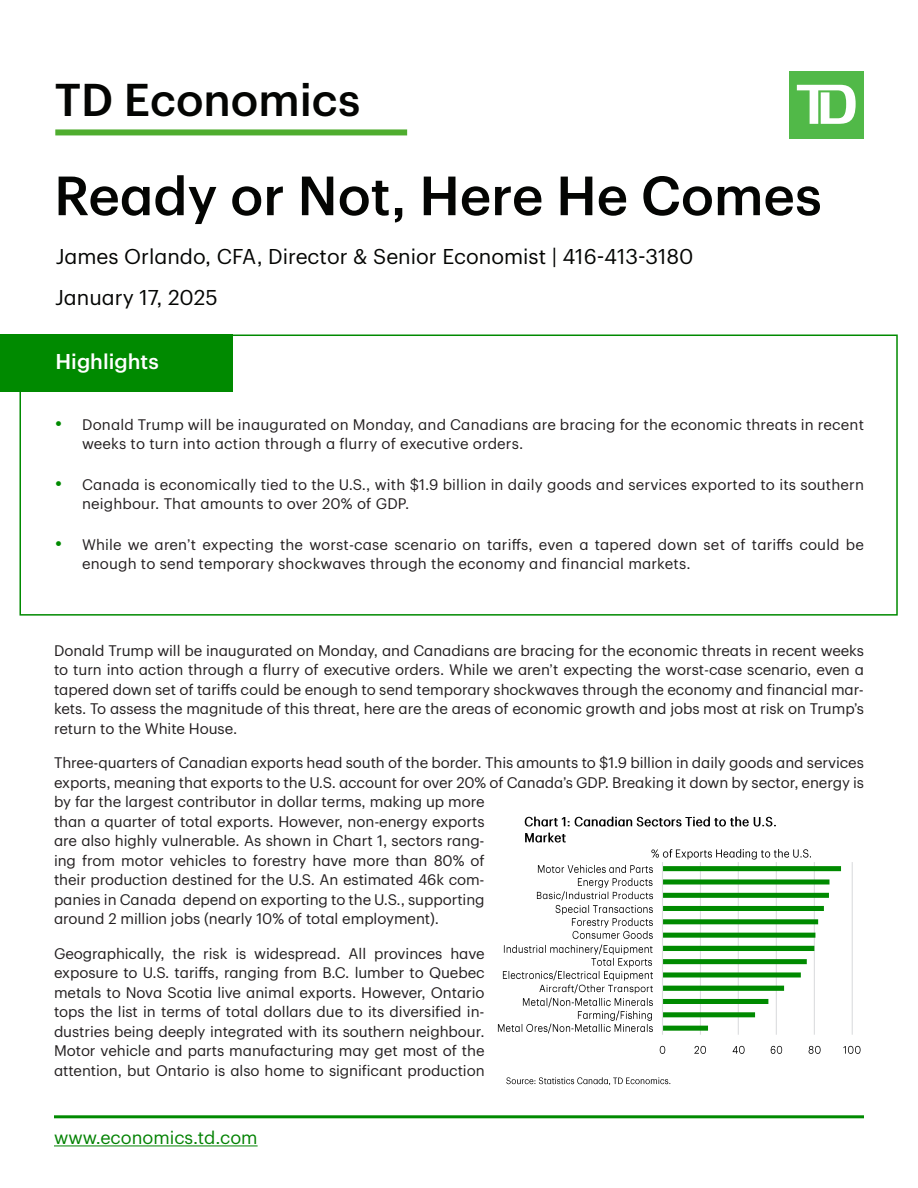
<style>
.page{position:relative;width:918px;height:1188px;background:#fff}
.page>*{position:absolute;margin:0;border:0;box-sizing:border-box;transform-origin:0 0}
.Disclaimer{font:500 54px "TD Graphik";color:#040503}
.t1{font:500 45px "TD Graphik";color:#040503}
.Disclaimer-2{font:21px "TD Graphik";color:#040503}
.t2{font:500 21px "TD Graphik";color:#fff}
.t3{font:18px "TD Graphik";color:#038203}
.Paragraph{font:15px/19.5px "TD Graphik";letter-spacing:-.005em;color:#231f20}
.s1{font-size:21px;color:#008a00}
</style>
<div class="page">
<div style="left:789px;top:71px;width:75px;height:67px;background:#51b948"></div>
<svg style="left:797px;top:85px;width:59px;height:39px"></svg>
<div style="left:55px;top:129px;width:352px;height:6px;background:#4fad2f"></div>
<hr style="left:54px;top:1145px;width:204px;height:1px;background:#038203">
<hr style="left:54px;top:1115px;width:810px;height:3px;background:#008a00">
<hr style="left:700px;top:862px;width:1px;height:173px;background:#dcdddf">
<hr style="left:738px;top:862px;width:1px;height:173px;background:#dcdddf">
<hr style="left:776px;top:862px;width:1px;height:173px;background:#dcdddf">
<hr style="left:814px;top:862px;width:1px;height:173px;background:#dcdddf">
<hr style="left:852px;top:862px;width:1px;height:173px;background:#dcdddf">
<svg style="left:663px;top:866px;width:178px;height:165px"></svg>
<hr style="left:662px;top:862px;width:1px;height:173px;background:#dcdddf">
<img style="left:659px;top:1045px;width:7px;height:9px">
<img style="left:694px;top:1045px;width:12px;height:9px">
<img style="left:732px;top:1045px;width:13px;height:9px">
<img style="left:770px;top:1045px;width:13px;height:9px">
<img style="left:808px;top:1045px;width:13px;height:9px">
<img style="left:844px;top:1045px;width:17px;height:9px">
<img style="left:498px;top:1023px;width:155px;height:11px">
<img style="left:577px;top:1010px;width:75px;height:11px">
<img style="left:522px;top:997px;width:131px;height:10px">
<img style="left:540px;top:984px;width:113px;height:10px">
<img style="left:502px;top:970px;width:151px;height:11px">
<img style="left:592px;top:954px;width:60px;height:13px">
<img style="left:504px;top:944px;width:149px;height:10px">
<img style="left:571px;top:918px;width:82px;height:21px">
<img style="left:556px;top:905px;width:97px;height:9px">
<img style="left:537px;top:891px;width:117px;height:10px">
<img style="left:577px;top:878px;width:76px;height:10px">
<img style="left:537px;top:865px;width:116px;height:8px">
<img style="left:524px;top:816px;width:252px;height:11px">
<img style="left:525px;top:832px;width:41px;height:11px">
<img style="left:507px;top:1077px;width:164px;height:8px">
<img style="left:651px;top:849px;width:22px;height:9px">
<img style="left:675px;top:849px;width:136px;height:10px">
<div style="left:20px;top:335px;width:878px;height:281px;border:2px solid #008a00"></div>
<div style="left:0;top:335px;width:233px;height:57px;background:#008a00"></div>
<h2 class="t1" style="left:55px;top:65px;width:307px">TD Economics</h2>
<p class="Disclaimer" style="left:54px;top:155px;width:769px">Ready or Not, Here He Comes</p>
<p class="Disclaimer-2" style="left:56px;top:241px;width:639px">James Orlando, CFA, Director &amp; Senior Economist | 416-413-3180</p>
<p class="Disclaimer-2" style="left:55px;top:282px;width:164px">January 17, 2025</p>
<p class="t2" style="left:56px;top:345px;width:105px">Highlights</p>
<p class="Paragraph" style="left:82px;top:413px;width:783px;text-indent:-27px"><span class="s1">•</span> Donald Trump will be inaugurated on Monday, and Canadians are bracing for the economic threats in recent weeks to turn into action through a flurry of executive orders.</p>
<p class="Paragraph" style="left:82px;top:473px;width:783px;text-indent:-27px"><span class="s1">•</span> Canada is economically tied to the U.S., with $1.9 billion in daily goods and services exported to its southern neighbour. That amounts to over 20% of GDP.</p>
<p class="Paragraph" style="left:82px;top:533px;width:783px;text-indent:-27px"><span class="s1">•</span> While we aren’t expecting the worst-case scenario on tariffs, even a tapered down set of tariffs could be enough to send temporary shockwaves through the economy and financial markets.</p>
<p class="Paragraph" style="left:54px;top:640px;width:812px;text-align:justify">Donald Trump will be inaugurated on Monday, and Canadians are bracing for the economic threats in recent weeks to turn into action through a flurry of executive orders. While we aren’t expecting the worst-case scenario, even a tapered down set of tariffs could be enough to send temporary shockwaves through the economy and financial mar&shy;kets. To assess the magnitude of this threat, here are the areas of economic growth and jobs most at risk on Trump’s return to the White House.</p>
<p class="Paragraph" style="left:54px;top:752px;width:812px">Three-quarters of Canadian exports head south of the border. This amounts to $1.9 billion in daily goods and services exports, meaning that exports to the U.S. account for over 20% of Canada’s GDP. Breaking it down by sector, energy is by far the largest contributor in dollar terms, making up more<br>than a quarter of total exports. However, non-energy exports<br>are also highly vulnerable. As shown in Chart 1, sectors rang-<br>ing from motor vehicles to forestry have more than 80% of<br>their production destined for the U.S. An estimated 46k com-<br>panies in Canada depend on exporting to the U.S., supporting<br>around 2 million jobs (nearly 10% of total employment).</p>
<p class="Paragraph" style="left:54px;top:943px;width:432px;text-align:justify">Geographically, the risk is widespread. All provinces have exposure to U.S. tariffs, ranging from B.C. lumber to Quebec metals to Nova Scotia live animal exports. However, Ontario tops the list in terms of total dollars due to its diversified in&shy;dustries being deeply integrated with its southern neighbour.<br>Motor vehicle and parts manufacturing may get most of the attention, but Ontario is also home to significant production</p>
<p class="t3" style="left:54px;top:1124px;width:205px">www.economics.td.com</p>
</div>
